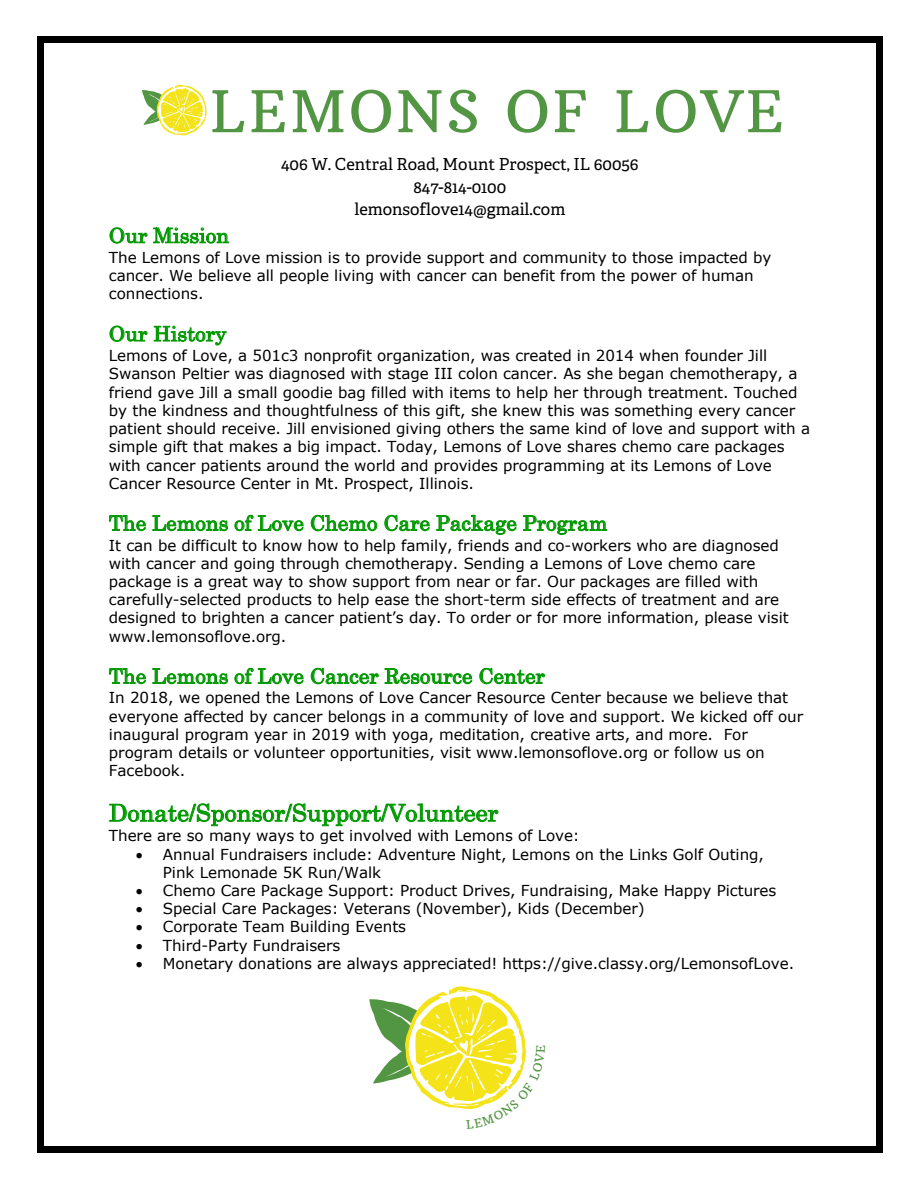
<style>
.page{position:relative;width:918px;height:1188px;background:#fff}
.page>*{position:absolute;margin:0;border:0;box-sizing:border-box;transform-origin:0 0}
.t1{font:23.7px "Century";color:#090}
.t2{font:20.4px "Century";letter-spacing:.005em;color:#090}
.t3{font:16.5px/22.4px "Adelle PE";color:#000;text-align:center}
.t4{font:15.15px/18.1px "Verdana";letter-spacing:-.005em;color:#000}
</style>
<div class="page">
<svg style="left:109px;top:226px;width:120px;height:18px"></svg>
<svg style="left:109px;top:325px;width:39px;height:17px"></svg>
<svg style="left:154px;top:325px;width:73px;height:21px"></svg>
<svg style="left:109px;top:515px;width:37px;height:16px"></svg>
<svg style="left:152px;top:515px;width:76px;height:16px"></svg>
<svg style="left:234px;top:515px;width:70px;height:17px"></svg>
<svg style="left:311px;top:515px;width:66px;height:16px"></svg>
<svg style="left:384px;top:515px;width:46px;height:16px"></svg>
<svg style="left:436px;top:515px;width:81px;height:20px"></svg>
<svg style="left:523px;top:515px;width:84px;height:20px"></svg>
<svg style="left:109px;top:668px;width:37px;height:16px"></svg>
<svg style="left:152px;top:668px;width:76px;height:16px"></svg>
<svg style="left:234px;top:668px;width:70px;height:17px"></svg>
<svg style="left:311px;top:668px;width:162px;height:16px"></svg>
<svg style="left:479px;top:668px;width:66px;height:16px"></svg>
<svg style="left:109px;top:803px;width:390px;height:23px"></svg>
<svg style="left:252px;top:90px;width:33px;height:42px"></svg>
<svg style="left:293px;top:90px;width:50px;height:42px"></svg>
<svg style="left:351px;top:90px;width:40px;height:43px"></svg>
<svg style="left:398px;top:90px;width:43px;height:42px"></svg>
<svg style="left:449px;top:90px;width:28px;height:43px"></svg>
<svg style="left:508px;top:90px;width:39px;height:43px"></svg>
<svg style="left:555px;top:90px;width:31px;height:42px"></svg>
<svg style="left:617px;top:90px;width:31px;height:42px"></svg>
<svg style="left:656px;top:90px;width:126px;height:43px"></svg>
<svg style="left:142px;top:85px;width:102px;height:51px"></svg>
<div style="left:37px;top:36px;width:6px;height:7px;background:#000"></div>
<div style="left:43px;top:36px;width:833px;height:7px;background:#000"></div>
<div style="left:876px;top:36px;width:7px;height:7px;background:#000"></div>
<div style="left:37px;top:43px;width:6px;height:1103px;background:#000"></div>
<div style="left:876px;top:43px;width:7px;height:1103px;background:#000"></div>
<svg style="left:37px;top:1146px;width:6px;height:6px"></svg>
<div style="left:43px;top:1146px;width:833px;height:6px;background:#000"></div>
<div style="left:876px;top:1146px;width:7px;height:6px;background:#000"></div>
<svg style="left:369px;top:986px;width:157px;height:123px"></svg>
<p class="t3" style="left:281px;top:153px;width:359px">406 W. Central Road, Mount Prospect, IL 60056<br>847-814-0100<br>lemonsoflove14@gmail.com</p>
<h2 class="t2" style="left:109px;top:218px;width:122px">Our Mission</h2>
<p class="t4" style="left:109px;top:248px;width:664px">The Lemons of Love mission is to provide support and community to those impacted by cancer. We believe all people living with cancer can benefit from the power of human connections.</p>
<h2 class="t2" style="left:109px;top:317px;width:119px">Our History</h2>
<p class="t4" style="left:109px;top:346px;width:703px">Lemons of Love, a 501c3 nonprofit organization, was created in 2014 when founder Jill Swanson Peltier was diagnosed with stage III colon cancer. As she began chemotherapy, a friend gave Jill a small goodie bag filled with items to help her through treatment. Touched by the kindness and thoughtfulness of this gift, she knew this was something every cancer patient should receive. Jill envisioned giving others the same kind of love and support with a simple gift that makes a big impact. Today, Lemons of Love shares chemo care packages with cancer patients around the world and provides programming at its Lemons of Love Cancer Resource Center in Mt. Prospect, Illinois.</p>
<h2 class="t2" style="left:109px;top:506px;width:500px">The Lemons of Love Chemo Care Package Program</h2>
<p class="t4" style="left:109px;top:536px;width:681px">It can be difficult to know how to help family, friends and co-workers who are diagnosed with cancer and going through chemotherapy. Sending a Lemons of Love chemo care package is a great way to show support from near or far. Our packages are filled with carefully-selected products to help ease the short-term side effects of treatment and are designed to brighten a cancer patient’s day. To order or for more information, please visit www.lemonsoflove.org.</p>
<h2 class="t2" style="left:109px;top:659px;width:437px">The Lemons of Love Cancer Resource Center</h2>
<p class="t4" style="left:109px;top:688px;width:696px">In 2018, we opened the Lemons of Love Cancer Resource Center because we believe that everyone affected by cancer belongs in a community of love and support. We kicked off our inaugural program year in 2019 with yoga, meditation, creative arts, and more. For program details or volunteer opportunities, visit www.lemonsoflove.org or follow us on Facebook.</p>
<h1 class="t1" style="left:109px;top:793px;width:391px">Donate/Sponsor/Support/Volunteer</h1>
<p class="t4" style="left:109px;top:827px;width:472px">There are so many ways to get involved with Lemons of Love:</p>
<p class="t4" style="left:163px;top:845px;width:603px;text-indent:-27px">• Annual Fundraisers include: Adventure Night, Lemons on the Links Golf Outing,<br>Pink Lemonade 5K Run/Walk</p>
<p class="t4" style="left:136px;top:881px;width:642px">• Chemo Care Package Support: Product Drives, Fundraising, Make Happy Pictures</p>
<p class="t4" style="left:136px;top:900px;width:510px">• Special Care Packages: Veterans (November), Kids (December)</p>
<p class="t4" style="left:136px;top:918px;width:272px">• Corporate Team Building Events</p>
<p class="t4" style="left:136px;top:936px;width:206px">• Third-Party Fundraisers</p>
<p class="t4" style="left:136px;top:954px;width:660px">• Monetary donations are always appreciated! https://give.classy.org/LemonsofLove.</p>
</div>
